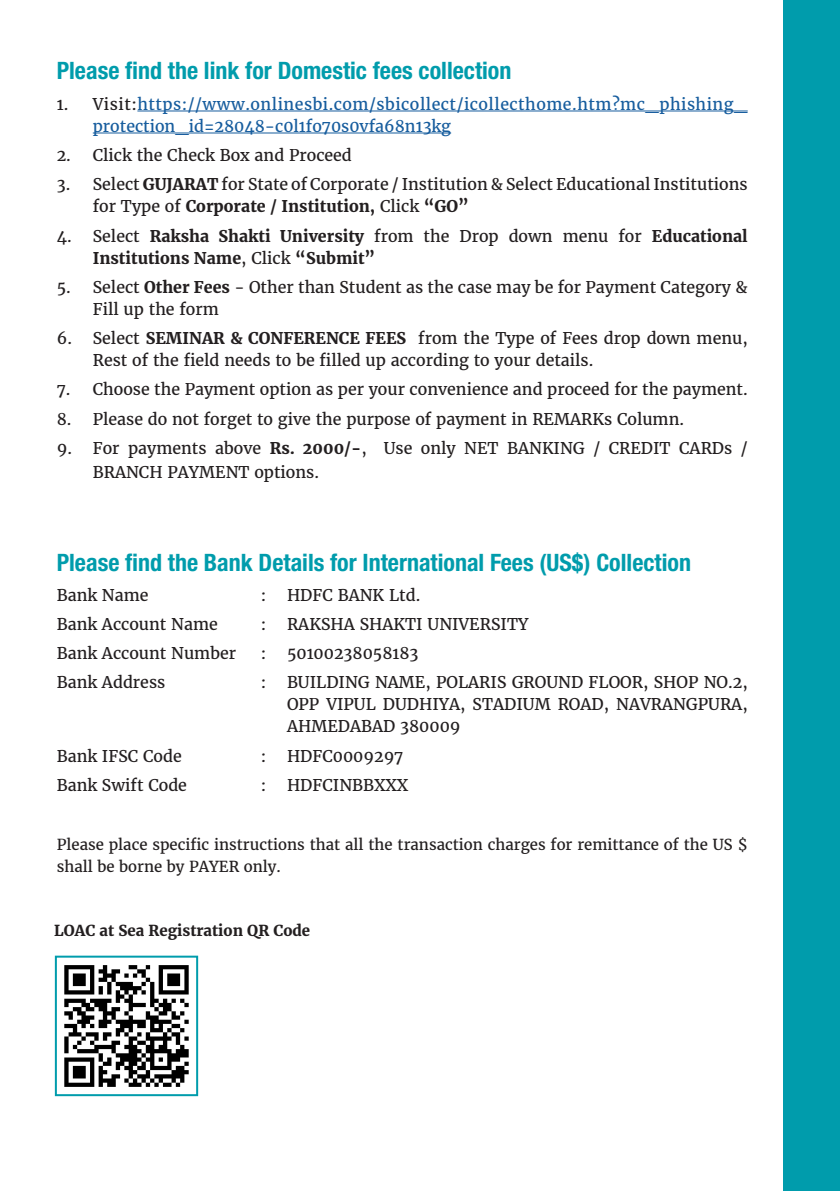
<style>
.page{position:relative;width:840px;height:1191px;background:#fff}
.page>*{position:absolute;margin:0;border:0;box-sizing:border-box;transform-origin:0 0}
.t1{font:700 condensed 24px "Helvetica Neue LT Std";color:#009cac}
.Body_Text{font:16px/22px "Merriweather";color:#231f20}
.Body_Text-2{font:16px/22px "Merriweather";letter-spacing:.03em;color:#175d9e}
.Body_Text-3{font:700 16px/22px "Merriweather";color:#231f20}
.Body_Text-4{font:15px/22px "Merriweather";color:#231f20}
.Body_Text-5{font:700 15px "Merriweather";color:#231f20}
.s1{color:#231f20}
.s2{font-weight:700}
.s3{font-weight:400}
</style>
<div class="page">
<div style="left:782px;top:0;width:57px;height:1191px;background:#009cac"></div>
<hr style="left:137px;top:111px;width:610px;height:1px;background:#175d9e">
<hr style="left:93px;top:133px;width:358px;height:1px;background:#175d9e">
<img style="left:64px;top:965px;width:125px;height:122px">
<div style="left:55px;top:955px;width:143px;height:141px;border:2px solid #009cac"></div>
<h2 class="t1" style="left:57px;top:56px;width:456px">Please find the link for Domestic fees collection</h2>
<p class="Body_Text-2" style="left:93px;top:93px;width:656px;text-indent:-36px"><span class="s1">1. Visit:</span>https://www.onlinesbi.com/sbicollect/icollecthome.htm?mc_phishing_ protection_id=28048-c0l1fo70s0vfa68n13kg</p>
<p class="Body_Text" style="left:57px;top:144px;width:296px">2. Click the Check Box and Proceed</p>
<p class="Body_Text" style="left:93px;top:173px;width:656px;text-indent:-36px">3. Select <span class="s2">GUJARAT</span> for State of Corporate / Institution &amp; Select Educational Institutions for Type of <span class="s2">Corporate / Institution,</span> Click <span class="s2">“GO”</span></p>
<p class="Body_Text-3" style="left:93px;top:225px;width:656px;text-indent:-36px"><span class="s3">4. Select</span> Raksha Shakti University <span class="s3">from the Drop down menu for</span> Educational<br>Institutions Name<span class="s3">, Click</span> “Submit”</p>
<p class="Body_Text" style="left:93px;top:276px;width:656px;text-indent:-36px">5. Select <span class="s2">Other Fees</span> - Other than Student as the case may be for Payment Category &amp;<br>Fill up the form</p>
<p class="Body_Text" style="left:93px;top:327px;width:656px;text-indent:-36px">6. Select <span class="s2">SEMINAR &amp; CONFERENCE FEES</span> from the Type of Fees drop down menu,<br>Rest of the field needs to be filled up according to your details.</p>
<p class="Body_Text" style="left:57px;top:378px;width:692px">7. Choose the Payment option as per your convenience and proceed for the payment.</p>
<p class="Body_Text" style="left:57px;top:407px;width:628px">8. Please do not forget to give the purpose of payment in REMARKs Column.</p>
<p class="Body_Text" style="left:93px;top:436px;width:656px;line-height:24px;text-indent:-36px">9. For payments above <span class="s2">Rs. 2000/-</span>, Use only NET BANKING / CREDIT CARDs /<br>BRANCH PAYMENT options.</p>
<h2 class="t1" style="left:57px;top:548px;width:635px">Please find the Bank Details for International Fees (US$) Collection</h2>
<p class="Body_Text" style="left:57px;top:583px;width:93px">Bank Name</p>
<p class="Body_Text" style="left:261px;top:583px;width:7px">:</p>
<p class="Body_Text" style="left:287px;top:583px;width:135px">HDFC BANK Ltd.</p>
<p class="Body_Text" style="left:57px;top:613px;width:162px">Bank Account Name</p>
<p class="Body_Text" style="left:261px;top:613px;width:7px">:</p>
<p class="Body_Text" style="left:287px;top:613px;width:243px">RAKSHA SHAKTI UNIVERSITY</p>
<p class="Body_Text" style="left:57px;top:642px;width:181px">Bank Account Number</p>
<p class="Body_Text" style="left:261px;top:642px;width:7px">:</p>
<p class="Body_Text" style="left:287px;top:642px;width:133px">50100238058183</p>
<p class="Body_Text" style="left:57px;top:671px;width:110px">Bank Address</p>
<p class="Body_Text" style="left:261px;top:671px;width:7px">:</p>
<p class="Body_Text" style="left:287px;top:671px;width:462px;text-align:justify">BUILDING NAME, POLARIS GROUND FLOOR, SHOP NO.2, OPP VIPUL DUDHIYA, STADIUM ROAD, NAVRANGPURA, AHMEDABAD 380009</p>
<p class="Body_Text" style="left:57px;top:744px;width:126px">Bank IFSC Code</p>
<p class="Body_Text" style="left:261px;top:744px;width:7px">:</p>
<p class="Body_Text" style="left:287px;top:744px;width:118px">HDFC0009297</p>
<p class="Body_Text" style="left:57px;top:773px;width:132px">Bank Swift Code</p>
<p class="Body_Text" style="left:261px;top:773px;width:7px">:</p>
<p class="Body_Text" style="left:287px;top:773px;width:123px">HDFCINBBXXX</p>
<p class="Body_Text-4" style="left:57px;top:833px;width:692px">Please place specific instructions that all the transaction charges for remittance of the US $ shall be borne by PAYER only.</p>
<p class="Body_Text-5" style="left:54px;top:920px;width:257px">LOAC at Sea Registration QR Code</p>
</div>
